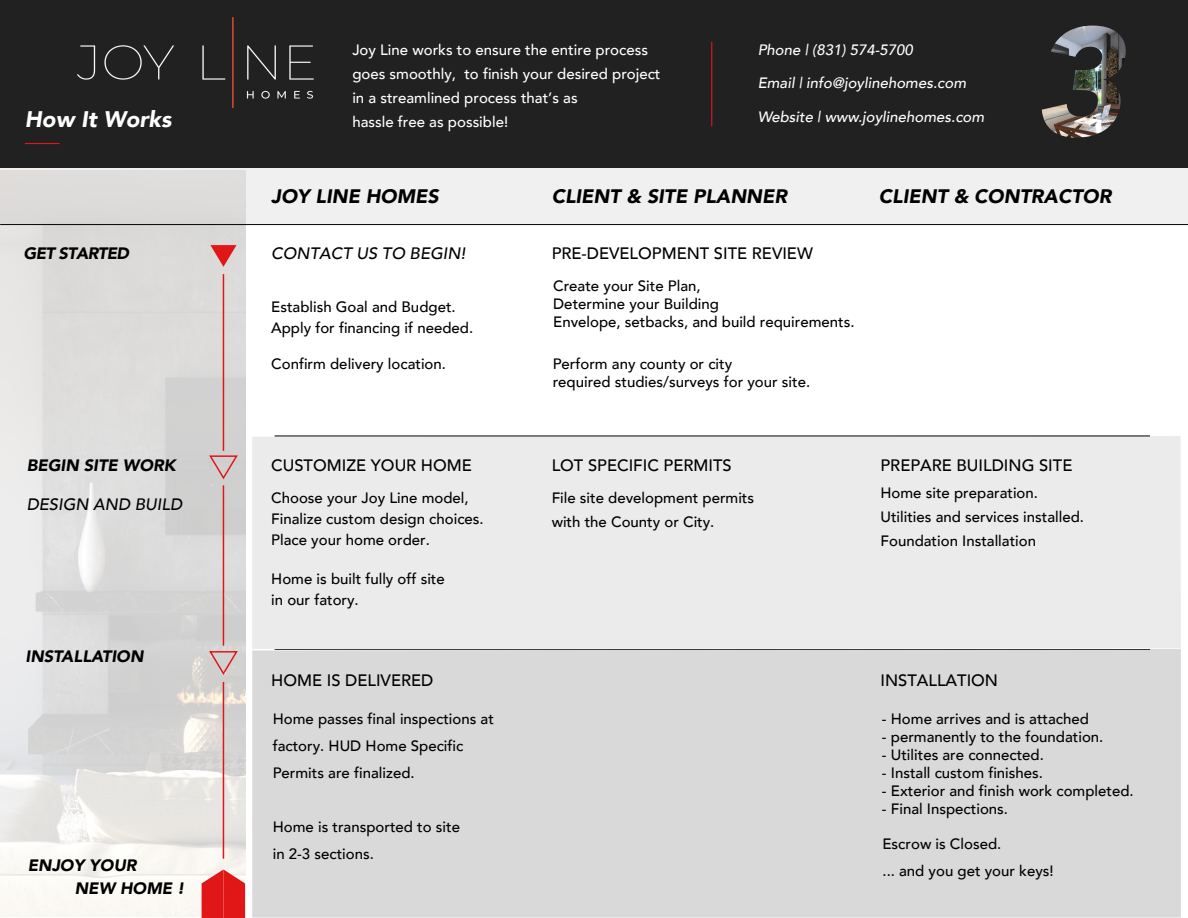
<style>
.page{position:relative;width:1188px;height:918px;background:#fff}
.page>*{position:absolute;margin:0;border:0;box-sizing:border-box;transform-origin:0 0}
.t1{font:italic 900 22.5px "Avenir";color:#fff}
.t2{font:italic 900 19.5px "Avenir";color:#000}
.t3{font:500 16.5px "Avenir";color:#000}
.t4{font:italic 900 16.5px/23.5px "Avenir";color:#000}
.t5{font:italic 500 16.5px "Avenir";color:#000}
.t6{font:italic 900 16.5px "Avenir";letter-spacing:-.04em;color:#000}
.t7{font:500 15px/21px "Avenir";color:#000}
.t8{font:500 15px/24px "Avenir";color:#fff}
.t9{font:italic 500 15px "Avenir";color:#fff}
</style>
<div class="page">
<div style="left:252px;top:436px;width:929px;height:213px;background:#ebebeb"></div>
<div style="left:252px;top:649px;width:929px;height:269px;background:#d9d9d9"></div>
<div style="left:0;top:167px;width:1188px;height:59px;background:#f0f0f0"></div>
<img style="left:0;top:170px;width:245px;height:747px">
<div style="left:0;top:0;width:1188px;height:167px;background:#212121"></div>
<hr style="left:711px;top:42px;width:1px;height:84px;background:#e21717">
<hr style="left:0;top:224px;width:1188px;height:1px;background:#000">
<hr style="left:275px;top:436px;width:875px;height:1px;background:#000">
<hr style="left:275px;top:649px;width:875px;height:1px;background:#000">
<svg style="left:210px;top:245px;width:27px;height:22px"></svg>
<svg style="left:208px;top:455px;width:31px;height:28px"></svg>
<svg style="left:208px;top:650px;width:31px;height:29px"></svg>
<hr style="left:25px;top:143px;width:35px;height:1px;background:#e21717">
<hr style="left:223px;top:274px;width:1px;height:177px;background:#e11717">
<hr style="left:223px;top:485px;width:1px;height:161px;background:#e11717">
<hr style="left:223px;top:682px;width:1px;height:177px;background:#e11717">
<svg style="left:202px;top:869px;width:43px;height:49px;background:#e43938"></svg>
<img style="left:77px;top:18px;width:237px;height:89px">
<img style="left:1042px;top:26px;width:84px;height:112px">
<h1 class="t1" style="left:25px;top:101px;width:148px">How It Works</h1>
<p class="t6" style="left:24px;top:240px;width:107px">GET STARTED</p>
<p class="t4" style="left:27px;top:453px;width:151px">BEGIN SITE WORK</p>
<p class="t5" style="left:27px;top:495px;width:157px">DESIGN AND BUILD</p>
<p class="t4" style="left:26px;top:644px;width:119px">INSTALLATION</p>
<p class="t4" style="left:75px;top:853px;width:111px;text-indent:-47px">ENJOY YOUR<br>NEW HOME !</p>
<p class="t8" style="left:352px;top:37px;width:310px">Joy Line works to ensure the entire process goes smoothly, to finish your desired project in a streamlined process that’s as<br>hassle free as possible!</p>
<p class="t9" style="left:758px;top:41px;width:157px">Phone | (831) 574-5700</p>
<p class="t9" style="left:758px;top:74px;width:210px">Email | info@joylinehomes.com</p>
<p class="t9" style="left:758px;top:108px;width:228px">Website | www.joylinehomes.com</p>
<h2 class="t2" style="left:271px;top:180px;width:169px">JOY LINE HOMES</h2>
<h2 class="t2" style="left:552px;top:180px;width:237px">CLIENT &amp; SITE PLANNER</h2>
<h2 class="t2" style="left:879px;top:180px;width:234px">CLIENT &amp; CONTRACTOR</h2>
<p class="t5" style="left:271px;top:244px;width:196px">CONTACT US TO BEGIN!</p>
<p class="t3" style="left:552px;top:239px;width:263px">PRE-DEVELOPMENT SITE REVIEW</p>
<p class="t7" style="left:271px;top:295px;width:203px">Establish Goal and Budget.<br>Apply for financing if needed.</p>
<p class="t7" style="left:271px;top:352px;width:176px">Confirm delivery location.</p>
<p class="t7" style="left:553px;top:276px;width:303px;line-height:18px">Create your Site Plan,<br>Determine your Building<br>Envelope, setbacks, and build requirements.</p>
<p class="t7" style="left:553px;top:354px;width:259px;line-height:18px">Perform any county or city<br>required studies/surveys for your site.</p>
<p class="t3" style="left:271px;top:451px;width:202px">CUSTOMIZE YOUR HOME</p>
<p class="t3" style="left:552px;top:451px;width:181px">LOT SPECIFIC PERMITS</p>
<p class="t3" style="left:880px;top:451px;width:193px">PREPARE BUILDING SITE</p>
<p class="t7" style="left:271px;top:486px;width:214px">Choose your Joy Line model,<br>Finalize custom design choices.<br>Place your home order.</p>
<p class="t7" style="left:271px;top:567px;width:175px">Home is built fully off site in our fatory.</p>
<p class="t7" style="left:552px;top:484px;width:204px;line-height:24px">File site development permits with the County or City.</p>
<p class="t7" style="left:880px;top:480px;width:205px;line-height:24px">Home site preparation.<br>Utilities and services installed.<br>Foundation Installation</p>
<p class="t3" style="left:271px;top:666px;width:164px">HOME IS DELIVERED</p>
<p class="t3" style="left:880px;top:666px;width:119px">INSTALLATION</p>
<p class="t7" style="left:273px;top:705px;width:223px;line-height:27px">Home passes final inspections at factory. HUD Home Specific<br>Permits are finalized.</p>
<p class="t7" style="left:273px;top:813px;width:189px;line-height:27px">Home is transported to site in 2-3 sections.</p>
<p class="t7" style="left:882px;top:708px;width:209px">- Home arrives and is attached</p>
<p class="t7" style="left:882px;top:726px;width:223px">- permanently to the foundation.</p>
<p class="t7" style="left:882px;top:744px;width:163px">- Utilites are connected.</p>
<p class="t7" style="left:882px;top:762px;width:163px">- Install custom finishes.</p>
<p class="t7" style="left:882px;top:780px;width:253px">- Exterior and finish work completed.</p>
<p class="t7" style="left:882px;top:798px;width:128px">- Final Inspections.</p>
<p class="t7" style="left:882px;top:829px;width:173px;line-height:27px">Escrow is Closed.<br>... and you get your keys!</p>
</div>
